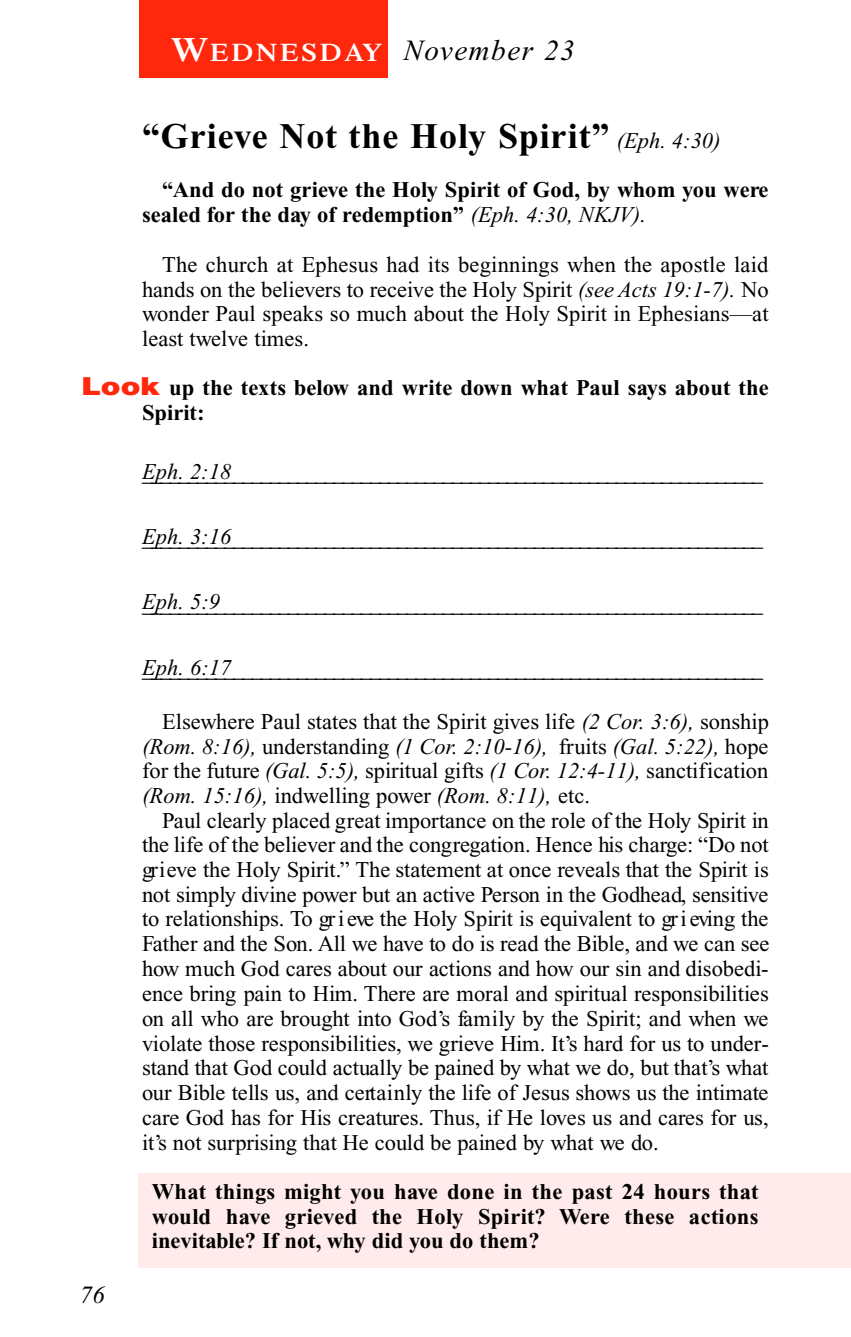
<style>
.page{position:relative;width:851px;height:1337px;background:#fff}
.page>*{position:absolute;margin:0;border:0;box-sizing:border-box;transform-origin:0 0}
.t1{font:700 36px "Times New Roman";letter-spacing:.025em;color:#000}
.t2{font:italic 29.25px "Times New Roman";letter-spacing:.055em;color:#000}
.t3{font:italic 24.75px "Times New Roman";color:#000}
.t4{font:22.5px/24.8px "Times New Roman";color:#000;text-align:justify}
.t5{font:700 22.5px/24.8px "Times New Roman";color:#000}
.t6{font:italic 22.5px "Times New Roman";color:#000}
.s1{font-family:"Times";font-weight:600;font-style:normal;font-size:33.75px;color:#fff}
.s2{font-family:"Times";font-weight:600;font-style:normal;font-size:25.2px;color:#fff}
.s3{font-weight:400;font-style:italic;font-size:22.5px}
.s4{font-weight:400;font-style:italic}
.s5{font-style:italic}
.s6{font-family:"Helvetica";font-weight:900;font-size:24.75px;color:#ff280d}
</style>
<div class="page">
<div style="left:138px;top:1173px;width:712px;height:94px;background:#ffebec"></div>
<div style="left:140px;top:0;width:248px;height:77px;background:#ff280d"></div>
<h2 class="t2" style="left:171px;top:40px;width:405px"><span class="s1">W</span><span class="s2">E D N E S D AY</span> N ovember 23</h2>
<h1 class="t1" style="left:142px;top:124px;width:580px">“ G r ieve Not the Holy Spirit” <span class="s3">(Eph. 4:30)</span></h1>
<p class="t5" style="left:142px;top:180px;width:628px;text-indent:20px">“And do not grieve the Holy Spirit of God, by whom you were sealed for the day of redemption” <span class="s4">(Eph. 4:30, NKJV).</span></p>
<p class="t4" style="left:142px;top:254px;width:628px;text-indent:20px">The church at Ephesus had its beginnings when the apostle laid hands on the believers to receive the Holy Spirit <span class="s5">(see Acts 19:1-7).</span> No wonder Paul speaks so much about the Holy Spirit in Ephesians—at least twelve times.</p>
<p class="t5" style="left:142px;top:378px;width:628px;text-indent:-61px"><span class="s6">Look</span> up the texts below and write down what Paul says about the<br>Spirit:</p>
<p class="t6" style="left:142px;top:463px;width:91px">Eph. 2:18</p>
<p class="t4" style="left:142px;top:463px;width:622px">_ _ _ _ _ _ _ _ _ _ _ _ _ _ _ _ _ _ _ _ _ _ _ _ _ _ _ _ _ _ _ _ _ _ _ _ _ _ _ _ _ _ _ _ _ _ _ _ _ _ _ _ _ _ _ _ _ _ _ _ _ _ _ _ _ _ _ _</p>
<p class="t6" style="left:142px;top:528px;width:91px">Eph. 3:16</p>
<p class="t4" style="left:142px;top:528px;width:622px">_ _ _ _ _ _ _ _ _ _ _ _ _ _ _ _ _ _ _ _ _ _ _ _ _ _ _ _ _ _ _ _ _ _ _ _ _ _ _ _ _ _ _ _ _ _ _ _ _ _ _ _ _ _ _ _ _ _ _ _ _ _ _ _ _ _ _ _</p>
<p class="t6" style="left:142px;top:594px;width:79px">Eph. 5:9</p>
<p class="t4" style="left:142px;top:593px;width:622px">_ _ _ _ _ _ _ _ _ _ _ _ _ _ _ _ _ _ _ _ _ _ _ _ _ _ _ _ _ _ _ _ _ _ _ _ _ _ _ _ _ _ _ _ _ _ _ _ _ _ _ _ _ _ _ _ _ _ _ _ _ _ _ _ _ _ _ _</p>
<p class="t3" style="left:80px;top:1285px;width:26px">76</p>
<p class="t6" style="left:142px;top:659px;width:91px">Eph. 6:17</p>
<p class="t4" style="left:142px;top:659px;width:622px">_ _ _ _ _ _ _ _ _ _ _ _ _ _ _ _ _ _ _ _ _ _ _ _ _ _ _ _ _ _ _ _ _ _ _ _ _ _ _ _ _ _ _ _ _ _ _ _ _ _ _ _ _ _ _ _ _ _ _ _ _ _ _ _ _ _ _ _</p>
<p class="t4" style="left:142px;top:711px;width:628px;text-indent:20px">Elsewhere Paul states that the Spirit gives life <span class="s5">(2 Cor. 3:6),</span> sonship <span class="s5">(Rom. 8:16),</span> understanding <span class="s5">(1 Cor. 2:10-16),</span> fruits <span class="s5">(Gal. 5:22),</span> hope for the future <span class="s5">(Gal. 5:5),</span> spiritual gifts <span class="s5">(1 Cor. 12:4-11),</span> sanctification <span class="s5">(Rom. 15:16),</span> indwelling power <span class="s5">(Rom. 8:11),</span> etc.</p>
<p class="t4" style="left:142px;top:809px;width:629px;text-indent:20px">Paul clearly placed great importance on the role of the Holy Spirit in the life of the believer and the congregation. Hence his charge: “Do not gr i eve the Holy Spirit.” The statement at once reveals that the Spirit is not simply divine power but an active Person in the Godhead, sensitive to relationships. To gr i eve the Holy Spirit is equivalent to gr i eving the Father and the Son. All we have to do is read the Bible, and we can see h ow much God cares about our actions and how our sin and disobedi&shy;ence bring pain to Him. There are moral and spiritual responsibilities on all who are brought into God’s fa m ily by the Spirit; and when we violate those responsibilities, we grieve Him. It’s hard for us to under&shy;stand that God could actually be pained by what we do, but that’s wh a t our Bible tells us, and certa in ly the life of Jesus shows us the intimate care God has for His creatures. Thus, if He loves us and cares for us, it’s not surprising that He could be pained by what we do.</p>
<p class="t5" style="left:152px;top:1181px;width:608px;text-align:justify">What things might you have done in the past 24 hours that would have grieved the Holy Spirit? We re these actions inevitable? If not, why did you do them?</p>
</div>
